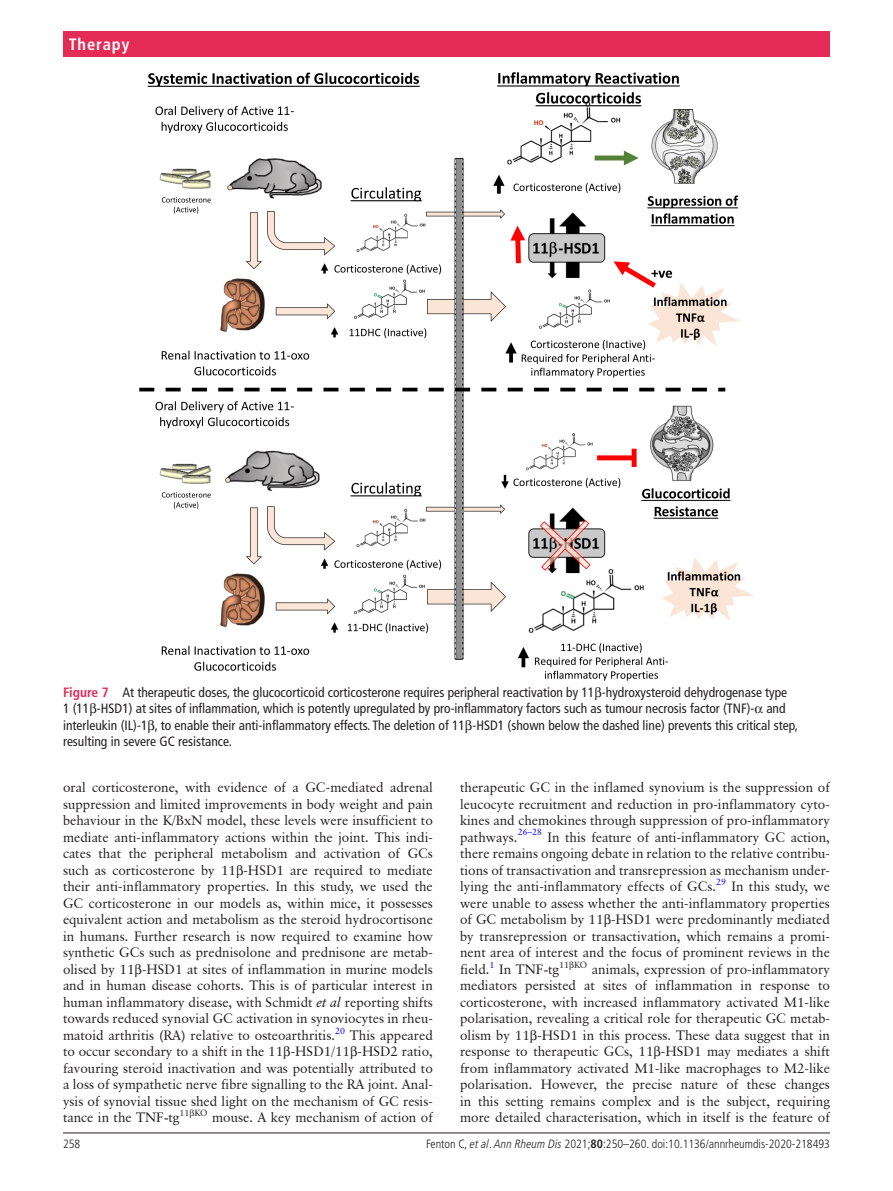
<style>
.page{position:relative;width:893px;height:1191px;background:#fff}
.page>*{position:absolute;margin:0;border:0;box-sizing:border-box;transform-origin:0 0}
.t1{font:700 condensed 16.5px "Frutiger LT Pro";letter-spacing:.055em;color:#fff}
.t2{font:13.5px/16.5px "Classical Garamond BT";color:#231f20;text-align:justify}
.t3{font:condensed 13.5px/16.5px "Frutiger LT Pro";color:#231f20}
.t4{font:300 condensed 12px "Frutiger LT Pro";color:#231f20}
.t5{font:9px "Classical Garamond BT";color:#231f20}
.s1{font-weight:700;color:#e42b56}
.s2{font-style:italic}
.s3{font-family:"Times New Roman"}
.s4{font-weight:700}
</style>
<div class="page">
<hr style="left:63px;top:1132px;width:767px;height:1px;background:#231f20">
<div style="left:63px;top:31px;width:767px;height:25px;background:#e42b56"></div>
<img style="left:140px;top:72px;width:613px;height:608px">
<p class="t1" style="left:69px;top:34px;width:62px">Therapy</p>
<p class="t3" style="left:63px;top:684px;width:736px"><span class="s1">Figure 7</span> At therapeutic doses, the glucocorticoid corticosterone requires peripheral reactivation by 11 -hydroxysteroid dehydrogenase type<br>1 (11 -HSD1) at sites of inflammation, which is potently upregulated by pro-inflammatory factors such as tumour necrosis factor (TNF)- and interleukin (IL)-1 , to enable their anti-inflammatory effects. The deletion of 11 -HSD1 (shown below the dashed line) prevents this critical step, resulting in severe GC resistance.</p>
<p class="t2" style="left:63px;top:779px;width:371px">oral corticosterone, with evidence of a GC-mediated adrenal suppression and limited improvements in body weight and pain behaviour in the K/BxN model, these levels were insufficient to mediate anti-inflammatory actions within the joint. This indi&shy;cates that the peripheral metabolism and activation of GCs such as corticosterone by 11 -HSD1 are required to mediate their anti-inflammatory properties. In this study, we used the GC corticosterone in our models as, within mice, it possesses equivalent action and metabolism as the steroid hydrocortisone in humans. Further research is now required to examine how synthetic GCs such as prednisolone and prednisone are metab&shy;olised by 11 -HSD1 at sites of inflammation in murine models and in human disease cohorts. This is of particular interest in human inflammatory disease, with Schmidt <span class="s2">et al</span> reporting shifts towards reduced synovial GC activation in synoviocytes in rheu&shy;matoid arthritis (RA) relative to osteoarthritis.<sup>20</sup> This appeared to occur secondary to a shift in the 11 -HSD1/11 -HSD2 ratio, favouring steroid inactivation and was potentially attributed to a loss of sympathetic nerve fibre signalling to the RA joint. Anal&shy;ysis of synovial tissue shed light on the mechanism of GC resis&shy;tance in the TNF<span class="s3">‐</span>tg<sup>11</sup> <sup>KO</sup> mouse. A key mechanism of action of</p>
<p class="t2" style="left:460px;top:779px;width:371px">therapeutic GC in the inflamed synovium is the suppression of leucocyte recruitment and reduction in pro-inflammatory cyto&shy;kines and chemokines through suppression of pro-inflammatory pathways.<sup>26–28</sup> In this feature of anti-inflammatory GC action, there remains ongoing debate in relation to the relative contribu&shy;tions of transactivation and transrepression as mechanism under&shy;lying the anti-inflammatory effects of GCs.<sup>29</sup> In this study, we were unable to assess whether the anti-inflammatory properties of GC metabolism by 11 -HSD1 were predominantly mediated by transrepression or transactivation, which remains a promi&shy;nent area of interest and the focus of prominent reviews in the field.<sup>1</sup> In TNF<span class="s3">‐</span>tg</p>
<p class="t5" style="left:559px;top:958px;width:29px">11 KO</p>
<p class="t2" style="left:460px;top:960px;width:371px;text-indent:132px">animals, expression of pro-inflammatory mediators persisted at sites of inflammation in response to corticosterone, with increased inflammatory activated M1-like polarisation, revealing a critical role for therapeutic GC metab&shy;olism by 11 -HSD1 in this process. These data suggest that in response to therapeutic GCs, 11 -HSD1 may mediates a shift from inflammatory activated M1-like macrophages to M2-like polarisation. However, the precise nature of these changes in this setting remains complex and is the subject, requiring more detailed characterisation, which in itself is the feature of</p>
<p class="t4" style="left:63px;top:1136px;width:19px">258</p>
<p class="t4" style="left:426px;top:1136px;width:405px">Fenton C, <span class="s2">et al</span>. <span class="s2">Ann Rheum Dis</span> 2021;<span class="s4">80</span>:250–260. doi:10.1136/annrheumdis-2020-218493</p>
</div>
